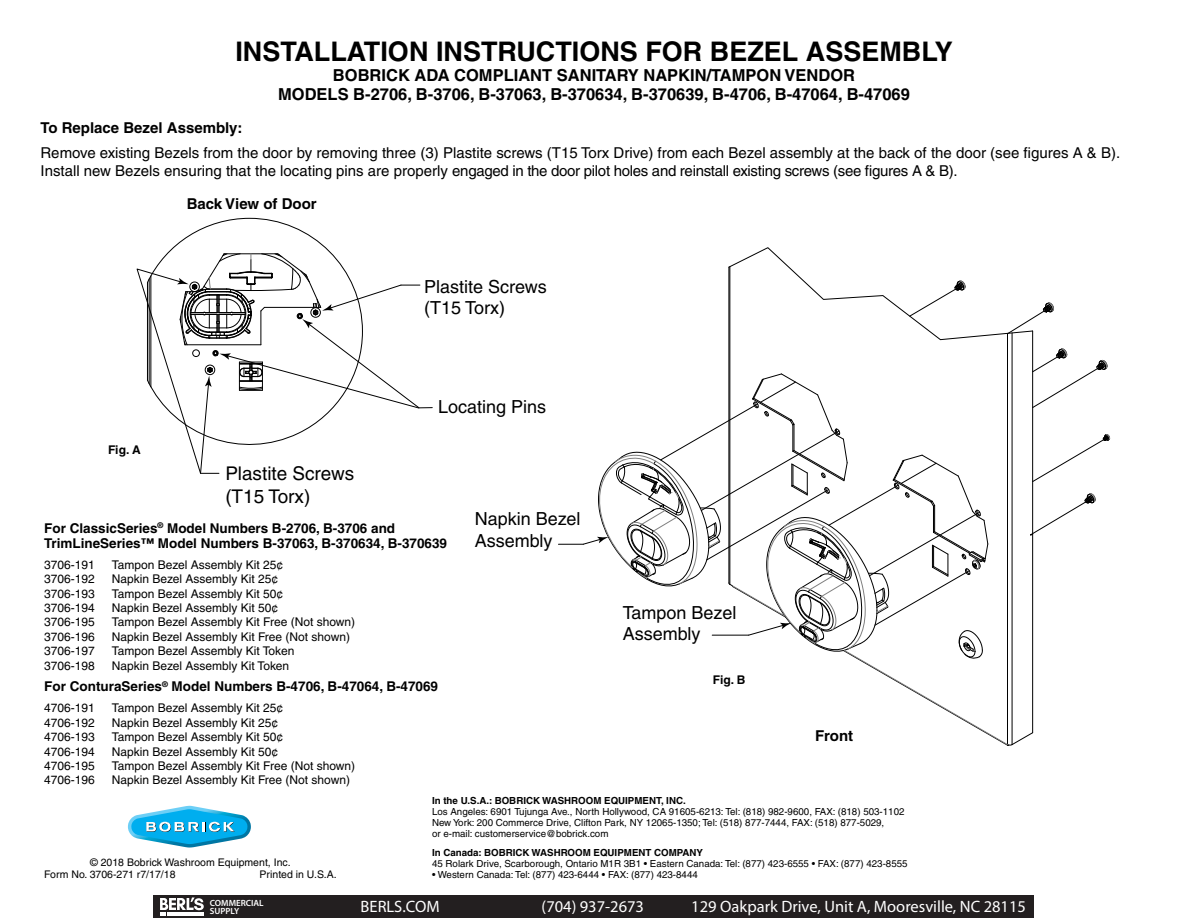
<style>
.page{position:relative;width:1188px;height:918px;background:#fff}
.page>*{position:absolute;margin:0;border:0;box-sizing:border-box;transform-origin:0 0}
.t1{font:700 27px "Helvetica";color:#000}
.t2{font:18.9px/22.6px "Helvetica";color:#000}
.t3{font:18px/21.6px "Helvetica";color:#000}
.t4{font:700 16.5px/19.5px "Helvetica";color:#000;text-align:center}
.t5{font:16.5px "Myriad Pro";color:#fff}
.t6{font:15px/18px "Helvetica";color:#000}
.t7{font:700 15px "Helvetica";color:#000}
.t8{font:700 13.5px/15px "Helvetica";color:#000101}
.t9{font:12px "Helvetica";color:#000101}
.t10{font:700 12px "Helvetica";color:#000}
.t11{font:10.5px/12px "Helvetica";color:#000}
.t12{font:9.75px/11.2px "Helvetica";color:#000}
.t13{font:700 9.75px "Helvetica";color:#000}
.t14{font:600 9px/8.2px "Myriad Pro";color:#fff}
</style>
<div class="page">
<svg style="left:128px;top:806px;width:123px;height:42px"></svg>
<hr style="left:729px;top:267px;width:1px;height:316px;background:#000">
<hr style="left:1012px;top:333px;width:1px;height:412px;background:#000">
<hr style="left:1007px;top:333px;width:1px;height:412px;background:#000">
<hr style="left:1032px;top:331px;width:1px;height:402px;background:#000">
<hr style="left:730px;top:267px;width:1px;height:317px;background:#000">
<svg style="left:728px;top:247px;width:326px;height:93px"></svg>
<svg style="left:137px;top:218px;width:295px;height:256px"></svg>
<svg style="left:558px;top:348px;width:552px;height:398px"></svg>
<hr style="left:712px;top:635px;width:37px;height:1px;background:#000">
<div style="left:154px;top:896px;width:880px;height:22px;background:#231f20"></div>
<svg style="left:160px;top:897px;width:44px;height:19px"></svg>
<h1 class="t1" style="left:235px;top:35px;width:719px">INSTALLATION INSTRUCTIONS FOR BEZEL ASSEMBLY</h1>
<h3 class="t4" style="left:278px;top:65px;width:633px">BOBRICK ADA COMPLIANT SANITARY NAPKIN/TAMPON VENDOR<br>MODELS B-2706, B-3706, B-37063, B-370634, B-370639, B-4706, B-47064, B-47069</h3>
<p class="t7" style="left:40px;top:119px;width:203px">To Replace Bezel Assembly:</p>
<p class="t6" style="left:40px;top:144px;width:1081px">Remove existing Bezels from the door by removing three (3) Plastite screws (T15 Torx Drive) from each Bezel assembly at the back of the door (see figures A &amp; B).<br>Install new Bezels ensuring that the locating pins are properly engaged in the door pilot holes and reinstall existing screws (see figures A &amp; B).</p>
<p class="t7" style="left:187px;top:195px;width:131px">Back View of Door</p>
<p class="t10" style="left:108px;top:442px;width:34px">Fig. A</p>
<h2 class="t2" style="left:225px;top:462px;width:130px">Plastite Screws (T15 Torx)</h2>
<h3 class="t3" style="left:424px;top:275px;width:124px">Plastite Screws (T15 Torx)</h3>
<h3 class="t3" style="left:438px;top:396px;width:110px">Locating Pins</h3>
<p class="t8" style="left:44px;top:520px;width:404px">For ClassicSeries<sup>®</sup> Model Numbers B-2706, B-3706 and<br>TrimLineSeries™ Model Numbers B-37063, B-370634, B-370639</p>
<p class="t9" style="left:44px;top:558px;width:52px">3706-191</p>
<p class="t9" style="left:112px;top:558px;width:173px">Tampon Bezel Assembly Kit 25¢</p>
<p class="t9" style="left:44px;top:572px;width:52px">3706-192</p>
<p class="t9" style="left:112px;top:572px;width:168px">Napkin Bezel Assembly Kit 25¢</p>
<p class="t9" style="left:44px;top:586px;width:52px">3706-193</p>
<p class="t9" style="left:112px;top:586px;width:173px">Tampon Bezel Assembly Kit 50¢</p>
<p class="t9" style="left:44px;top:601px;width:52px">3706-194</p>
<p class="t9" style="left:112px;top:601px;width:168px">Napkin Bezel Assembly Kit 50¢</p>
<p class="t9" style="left:44px;top:615px;width:52px">3706-195</p>
<p class="t9" style="left:112px;top:615px;width:245px">Tampon Bezel Assembly Kit Free (Not shown)</p>
<p class="t9" style="left:44px;top:630px;width:52px">3706-196</p>
<p class="t9" style="left:112px;top:630px;width:240px">Napkin Bezel Assembly Kit Free (Not shown)</p>
<p class="t9" style="left:44px;top:644px;width:52px">3706-197</p>
<p class="t9" style="left:112px;top:644px;width:184px">Tampon Bezel Assembly Kit Token</p>
<p class="t9" style="left:44px;top:658px;width:52px">3706-198</p>
<p class="t9" style="left:112px;top:658px;width:179px">Napkin Bezel Assembly Kit Token</p>
<p class="t8" style="left:44px;top:679px;width:395px">For ConturaSeries<sup>®</sup> Model Numbers B-4706, B-47064, B-47069</p>
<p class="t9" style="left:44px;top:701px;width:52px">4706-191</p>
<p class="t9" style="left:112px;top:701px;width:173px">Tampon Bezel Assembly Kit 25¢</p>
<p class="t9" style="left:44px;top:716px;width:52px">4706-192</p>
<p class="t9" style="left:112px;top:716px;width:168px">Napkin Bezel Assembly Kit 25¢</p>
<p class="t9" style="left:44px;top:730px;width:52px">4706-193</p>
<p class="t9" style="left:112px;top:730px;width:173px">Tampon Bezel Assembly Kit 50¢</p>
<p class="t9" style="left:44px;top:744px;width:52px">4706-194</p>
<p class="t9" style="left:112px;top:744px;width:168px">Napkin Bezel Assembly Kit 50¢</p>
<p class="t9" style="left:44px;top:759px;width:52px">4706-195</p>
<p class="t9" style="left:112px;top:759px;width:245px">Tampon Bezel Assembly Kit Free (Not shown)</p>
<p class="t9" style="left:44px;top:773px;width:52px">4706-196</p>
<p class="t9" style="left:112px;top:773px;width:240px">Napkin Bezel Assembly Kit Free (Not shown)</p>
<h3 class="t3" style="left:475px;top:508px;width:107px">Napkin Bezel<br>Assembly</h3>
<h3 class="t3" style="left:623px;top:601px;width:115px">Tampon Bezel<br>Assembly</h3>
<p class="t10" style="left:713px;top:673px;width:34px">Fig. B</p>
<p class="t7" style="left:815px;top:726px;width:40px">Front</p>
<p class="t11" style="left:44px;top:856px;width:248px;text-indent:46px">© 2018 Bobrick Washroom Equipment, Inc.<br>Form No. 3706-271 r7/17/18</p>
<p class="t11" style="left:260px;top:868px;width:79px">Printed in U.S.A.</p>
<p class="t14" style="left:210px;top:899px;width:55px">COMMERCIAL<br>SUPPLY</p>
<p class="t13" style="left:432px;top:794px;width:255px">In the U.S.A.: BOBRICK WASHROOM EQUIPMENT, INC.</p>
<p class="t12" style="left:432px;top:806px;width:474px">Los Angeles: 6901 Tujunga Ave., North Hollywood, CA 91605-6213: Tel: (818) 982-9600, FAX: (818) 503-1102<br>New York: 200 Commerce Drive, Clifton Park, NY 12065-1350; Tel: (518) 877-7444, FAX: (518) 877-5029,<br>or e-mail: customerservice@bobrick.com</p>
<p class="t13" style="left:432px;top:846px;width:273px">In Canada: BOBRICK WASHROOM EQUIPMENT COMPANY</p>
<p class="t12" style="left:432px;top:858px;width:477px">45 Rolark Drive, Scarborough, Ontario M1R 3B1 • Eastern Canada: Tel: (877) 423-6555 • FAX: (877) 423-8555</p>
<p class="t12" style="left:432px;top:869px;width:267px">• Western Canada: Tel: (877) 423-6444 • FAX: (877) 423-8444</p>
<h3 class="t5" style="left:361px;top:896px;width:80px">BERLS.COM</h3>
<h3 class="t5" style="left:542px;top:896px;width:104px">(704) 937-2673</h3>
<h3 class="t5" style="left:691px;top:896px;width:336px">129 Oakpark Drive, Unit A, Mooresville, NC 28115</h3>
</div>
